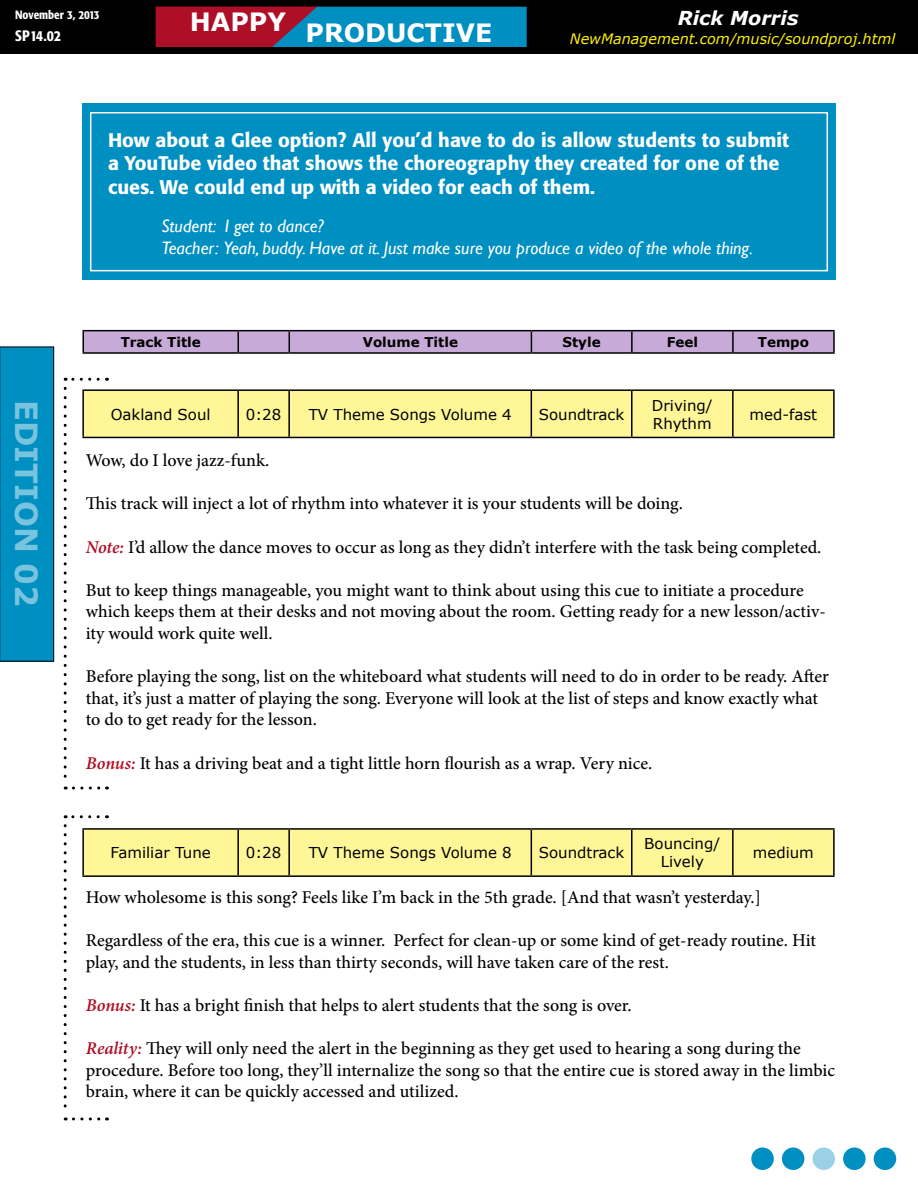
<style>
.page{position:relative;width:918px;height:1188px;background:#fff}
.page>*{position:absolute;margin:0;border:0;box-sizing:border-box;transform-origin:0 0}
.t1{font:700 30.6px "Verdana";color:#78c4de}
.t2{font:700 25.2px "Verdana";color:#fff}
.t3{font:500 19.5px/23.4px "Formata";color:#fff}
.t4{font:italic 700 19.2px "Verdana";color:#fff}
.t5{font:500 18px/21.6px "Minion Pro";color:#000}
.t6{font:italic 18px/21.6px "Gill Sans";color:#fff}
.t7{font:15px/18px "Verdana";color:#000}
.t8{font:500 condensed 15px "Formata";color:#fff}
.t9{font:italic 14.4px "Verdana";color:#fff200}
.t10{font:700 13.5px "Verdana";color:#000}
.t11{font:500 condensed 12px "Formata";color:#fff}
.s1{font-weight:600;font-style:italic;color:#af0f26}
</style>
<div class="page">
<div style="left:0;top:347px;width:54px;height:314px;background:#008fc1"></div>
<div style="left:0;top:347px;width:54px;height:314px;border:1px solid #000"></div>
<div style="left:84px;top:391px;width:749px;height:46px;background:#fff797"></div>
<hr style="left:82px;top:389px;width:156px;height:2px;background:#000">
<hr style="left:82px;top:391px;width:2px;height:46px;background:#000">
<hr style="left:238px;top:389px;width:51px;height:2px;background:#000">
<hr style="left:237px;top:391px;width:2px;height:46px;background:#000">
<hr style="left:289px;top:389px;width:242px;height:2px;background:#000">
<hr style="left:288px;top:391px;width:2px;height:46px;background:#000">
<hr style="left:531px;top:389px;width:101px;height:2px;background:#000">
<hr style="left:531px;top:391px;width:1px;height:46px;background:#000">
<hr style="left:632px;top:389px;width:101px;height:2px;background:#000">
<hr style="left:631px;top:391px;width:2px;height:46px;background:#000">
<hr style="left:733px;top:389px;width:102px;height:2px;background:#000">
<hr style="left:732px;top:391px;width:2px;height:46px;background:#000">
<hr style="left:833px;top:391px;width:2px;height:46px;background:#000">
<hr style="left:82px;top:437px;width:156px;height:1px;background:#000">
<hr style="left:238px;top:437px;width:51px;height:1px;background:#000">
<hr style="left:289px;top:437px;width:242px;height:1px;background:#000">
<hr style="left:531px;top:437px;width:101px;height:1px;background:#000">
<hr style="left:632px;top:437px;width:101px;height:1px;background:#000">
<hr style="left:733px;top:437px;width:102px;height:1px;background:#000">
<div style="left:84px;top:830px;width:749px;height:45px;background:#fff797"></div>
<hr style="left:82px;top:828px;width:156px;height:2px;background:#000">
<hr style="left:82px;top:830px;width:2px;height:45px;background:#000">
<hr style="left:238px;top:828px;width:51px;height:2px;background:#000">
<hr style="left:237px;top:830px;width:2px;height:45px;background:#000">
<hr style="left:289px;top:828px;width:242px;height:2px;background:#000">
<hr style="left:288px;top:830px;width:2px;height:45px;background:#000">
<hr style="left:531px;top:828px;width:101px;height:2px;background:#000">
<hr style="left:531px;top:830px;width:1px;height:45px;background:#000">
<hr style="left:632px;top:828px;width:101px;height:2px;background:#000">
<hr style="left:631px;top:830px;width:2px;height:45px;background:#000">
<hr style="left:733px;top:828px;width:102px;height:2px;background:#000">
<hr style="left:732px;top:830px;width:2px;height:45px;background:#000">
<hr style="left:833px;top:830px;width:2px;height:45px;background:#000">
<hr style="left:82px;top:875px;width:156px;height:2px;background:#000">
<hr style="left:238px;top:875px;width:51px;height:2px;background:#000">
<hr style="left:289px;top:875px;width:242px;height:2px;background:#000">
<hr style="left:531px;top:875px;width:101px;height:2px;background:#000">
<hr style="left:632px;top:875px;width:101px;height:2px;background:#000">
<hr style="left:733px;top:875px;width:102px;height:2px;background:#000">
<svg style="left:65px;top:378px;width:33px;height:3px"></svg>
<svg style="left:64px;top:388px;width:3px;height:402px"></svg>
<svg style="left:73px;top:787px;width:34px;height:3px"></svg>
<svg style="left:65px;top:815px;width:33px;height:3px"></svg>
<svg style="left:64px;top:826px;width:3px;height:294px"></svg>
<svg style="left:73px;top:1118px;width:34px;height:2px"></svg>
<hr style="left:82px;top:330px;width:156px;height:1px;background:#000">
<hr style="left:82px;top:331px;width:2px;height:21px;background:#000">
<hr style="left:238px;top:330px;width:51px;height:1px;background:#000">
<hr style="left:289px;top:330px;width:242px;height:1px;background:#000">
<hr style="left:531px;top:330px;width:101px;height:1px;background:#000">
<div style="left:83px;top:331px;width:750px;height:21px;background:#c8aad8"></div>
<hr style="left:632px;top:330px;width:101px;height:1px;background:#000">
<hr style="left:631px;top:331px;width:2px;height:21px;background:#000">
<hr style="left:733px;top:330px;width:102px;height:1px;background:#000">
<hr style="left:732px;top:331px;width:2px;height:21px;background:#000">
<hr style="left:833px;top:331px;width:2px;height:21px;background:#000">
<hr style="left:82px;top:352px;width:156px;height:2px;background:#000">
<hr style="left:238px;top:352px;width:51px;height:2px;background:#000">
<hr style="left:289px;top:352px;width:242px;height:2px;background:#000">
<hr style="left:531px;top:352px;width:101px;height:2px;background:#000">
<hr style="left:632px;top:352px;width:101px;height:2px;background:#000">
<hr style="left:733px;top:352px;width:102px;height:2px;background:#000">
<div style="left:82px;top:103px;width:754px;height:177px;background:#008fc1"></div>
<div style="left:90px;top:112px;width:738px;height:159px;border:2px solid #fff"></div>
<div style="left:813px;top:1148px;width:22px;height:22px;background:#99d2e6;border-radius:50%"></div>
<div style="left:843px;top:1148px;width:23px;height:22px;background:#008fc1;border-radius:50%"></div>
<div style="left:782px;top:1148px;width:22px;height:22px;background:#008fc1;border-radius:50%"></div>
<div style="left:751px;top:1148px;width:23px;height:22px;background:#008fc1;border-radius:50%"></div>
<div style="left:874px;top:1148px;width:22px;height:22px;background:#008fc1;border-radius:50%"></div>
<div style="left:0;top:0;width:918px;height:54px;background:#000"></div>
<svg style="left:156px;top:7px;width:371px;height:40px;background:#415f87"></svg>
<p class="t11" style="left:15px;top:7px;width:86px">November 3, 2013</p>
<p class="t8" style="left:15px;top:27px;width:48px">SP14.02</p>
<h2 class="t2" style="left:190px;top:6px;width:98px">HAPPY</h2>
<p class="t4" style="left:678px;top:6px;width:122px">Rick Morris</p>
<h2 class="t2" style="left:306px;top:17px;width:188px">PRODUCTIVE</h2>
<p class="t9" style="left:570px;top:30px;width:327px">NewManagement.com/music/soundproj.html</p>
<p class="t3" style="left:108px;top:128px;width:683px">How about a Glee option? All you’d have to do is allow students to submit a YouTube video that shows the choreography they created for one of the cues. We could end up with a video for each of them.</p>
<p class="t6" style="left:161px;top:215px;width:593px">Student: I get to dance?<br>Teacher: Yeah, buddy. Have at it. Just make sure you produce a video of the whole thing.</p>
<p class="t10" style="left:121px;top:333px;width:82px">Track Title</p>
<p class="t10" style="left:363px;top:333px;width:97px">Volume Title</p>
<p class="t10" style="left:563px;top:333px;width:40px">Style</p>
<p class="t10" style="left:667px;top:333px;width:33px">Feel</p>
<p class="t10" style="left:758px;top:333px;width:53px">Tempo</p>
<h1 class="t1" style="left:46px;top:400px;width:208px;rotate:90deg">Edition 02</h1>
<p class="t7" style="left:111px;top:405px;width:101px">Oakland Soul</p>
<p class="t7" style="left:246px;top:405px;width:37px">0:28</p>
<p class="t7" style="left:309px;top:405px;width:205px">TV Theme Songs Volume 4</p>
<p class="t7" style="left:539px;top:405px;width:87px">Soundtrack</p>
<p class="t7" style="left:652px;top:396px;width:62px">Driving/<br>Rhythm</p>
<p class="t7" style="left:750px;top:405px;width:69px">med-fast</p>
<p class="t5" style="left:86px;top:450px;width:185px">Wow, do I love jazz-funk.</p>
<p class="t5" style="left:86px;top:493px;width:599px">This track will inject a lot of rhythm into whatever it is your students will be doing.</p>
<p class="t5" style="left:86px;top:536px;width:737px"><span class="s1">Note:</span> I’d allow the dance moves to occur as long as they didn’t interfere with the task being completed.</p>
<p class="t5" style="left:86px;top:579px;width:741px">But to keep things manageable, you might want to think about using this cue to initiate a procedure which keeps them at their desks and not moving about the room. Getting ready for a new lesson/activ&shy;ity would work quite well.</p>
<p class="t5" style="left:86px;top:666px;width:745px">Before playing the song, list on the whiteboard what students will need to do in order to be ready. After that, it’s just a matter of playing the song. Everyone will look at the list of steps and know exactly what to do to get ready for the lesson.</p>
<p class="t5" style="left:86px;top:752px;width:568px"><span class="s1">Bonus:</span> It has a driving beat and a tight little horn flourish as a wrap. Very nice.</p>
<p class="t7" style="left:111px;top:843px;width:102px">Familiar Tune</p>
<p class="t7" style="left:246px;top:843px;width:37px">0:28</p>
<p class="t7" style="left:309px;top:843px;width:205px">TV Theme Songs Volume 8</p>
<p class="t7" style="left:539px;top:843px;width:87px">Soundtrack</p>
<p class="t7" style="left:644px;top:834px;width:77px;text-align:center">Bouncing/<br>Lively</p>
<p class="t7" style="left:753px;top:843px;width:63px">medium</p>
<p class="t5" style="left:86px;top:886px;width:677px">How wholesome is this song? Feels like I’m back in the 5th grade. [And that wasn’t yesterday.]</p>
<p class="t5" style="left:86px;top:929px;width:732px">Regardless of the era, this cue is a winner. Perfect for clean-up or some kind of get-ready routine. Hit play, and the students, in less than thirty seconds, will have taken care of the rest.</p>
<p class="t5" style="left:86px;top:994px;width:547px"><span class="s1">Bonus:</span> It has a bright finish that helps to alert students that the song is over.</p>
<p class="t5" style="left:86px;top:1037px;width:751px"><span class="s1">Reality:</span> They will only need the alert in the beginning as they get used to hearing a song during the procedure. Before too long, they’ll internalize the song so that the entire cue is stored away in the limbic brain, where it can be quickly accessed and utilized.</p>
</div>
